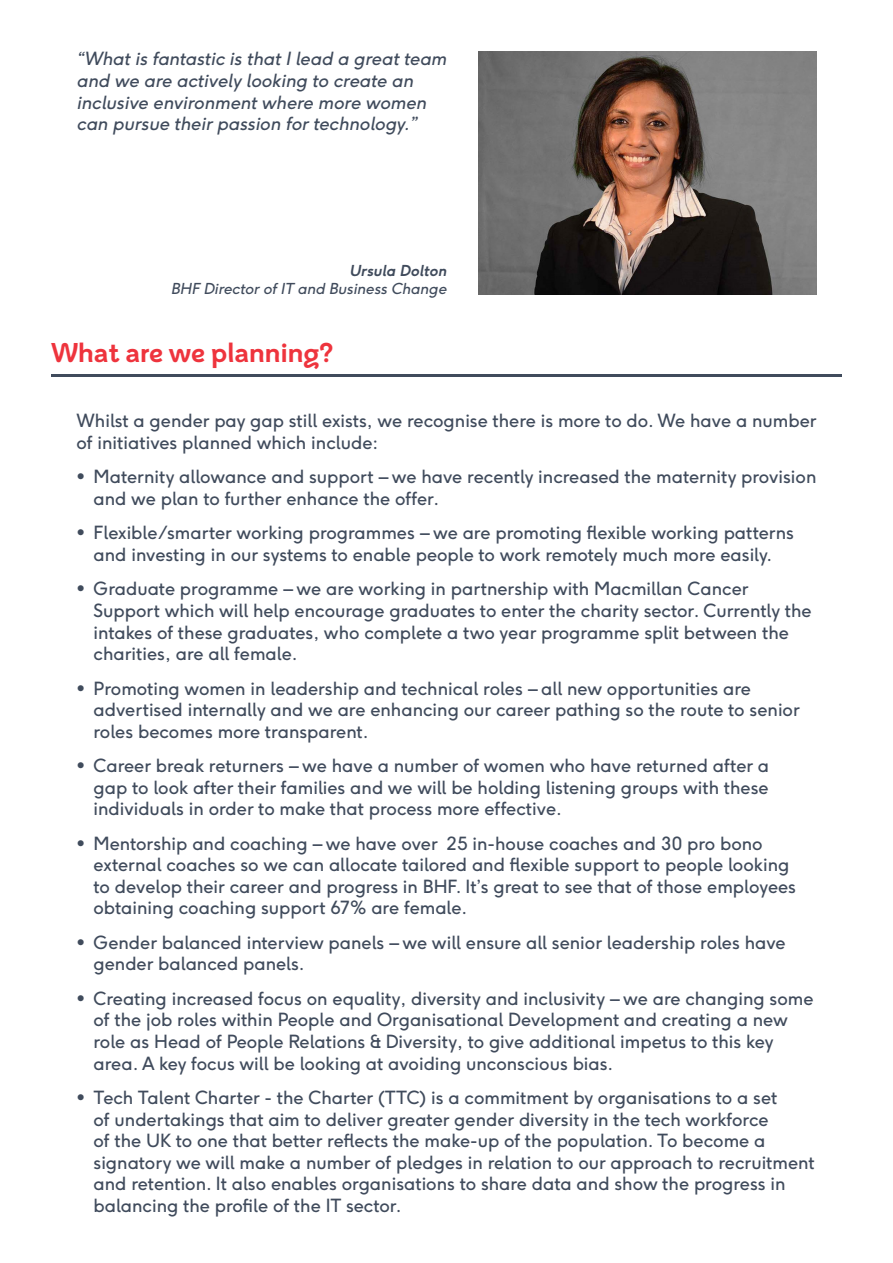
<style>
.page{position:relative;width:893px;height:1263px;background:#fff}
.page>*{position:absolute;margin:0;border:0;box-sizing:border-box;transform-origin:0 0}
.t1{font:700 27px "BHF Beats";color:#ee343d}
.t2{font:18px/21.6px "F37 Ginger";color:#404b5c}
.t3{font:italic 18px/21.6px "F37 Ginger";color:#404b5c}
.t4{font:italic 15px "F37 Ginger";color:#404b5c}
.t5{font:italic 700 15px "F37 Ginger";color:#404b5c}
</style>
<div class="page">
<hr style="left:51px;top:375px;width:791px;height:2px;background:#404b5c">
<img style="left:478px;top:51px;width:338px;height:243px">
<p class="t3" style="left:77px;top:48px;width:371px">“What is fantastic is that I lead a great team and we are actively looking to create an inclusive environment where more women can pursue their passion for technology.”</p>
<p class="t5" style="left:349px;top:261px;width:99px">Ursula Dolton</p>
<p class="t4" style="left:171px;top:279px;width:277px">BHF Director of IT and Business Change</p>
<p class="t1" style="left:51px;top:336px;width:284px">What are we planning?</p>
<p class="t2" style="left:77px;top:410px;width:742px">Whilst a gender pay gap still exists, we recognise there is more to do. We have a number of initiatives planned which include:</p>
<p class="t2" style="left:94px;top:466px;width:724px;text-indent:-17px">• Maternity allowance and support – we have recently increased the maternity provision and we plan to further enhance the offer.</p>
<p class="t2" style="left:77px;top:522px;width:719px;text-align:center">• Flexible/smarter working programmes – we are promoting flexible working patterns and investing in our systems to enable people to work remotely much more easily.</p>
<p class="t2" style="left:94px;top:578px;width:720px;text-indent:-17px">• Graduate programme – we are working in partnership with Macmillan Cancer Support which will help encourage graduates to enter the charity sector. Currently the intakes of these graduates, who complete a two year programme split between the charities, are all female.</p>
<p class="t2" style="left:94px;top:677px;width:708px;text-indent:-17px">• Promoting women in leadership and technical roles – all new opportunities are advertised internally and we are enhancing our career pathing so the route to senior roles becomes more transparent.</p>
<p class="t2" style="left:94px;top:755px;width:677px;text-align:justify;text-indent:-17px">• Career break returners – we have a number of women who have returned after a gap to look after their families and we will be holding listening groups with these individuals in order to make that process more effective.</p>
<p class="t2" style="left:94px;top:832px;width:704px;text-indent:-17px">• Mentorship and coaching – we have over 25 in-house coaches and 30 pro bono external coaches so we can allocate tailored and flexible support to people looking to develop their career and progress in BHF. It’s great to see that of those employees obtaining coaching support 67% are female.</p>
<p class="t2" style="left:94px;top:931px;width:694px;text-indent:-17px">• Gender balanced interview panels – we will ensure all senior leadership roles have gender balanced panels.</p>
<p class="t2" style="left:94px;top:987px;width:721px;text-indent:-17px">• Creating increased focus on equality, diversity and inclusivity – we are changing some of the job roles within People and Organisational Development and creating a new role as Head of People Relations &amp; Diversity, to give additional impetus to this key area. A key focus will be looking at avoiding unconscious bias.</p>
<p class="t2" style="left:94px;top:1086px;width:723px;text-indent:-17px">• Tech Talent Charter - the Charter (TTC) is a commitment by organisations to a set<br>of undertakings that aim to deliver greater gender diversity in the tech workforce<br>of the UK to one that better reflects the make-up of the population. To become a signatory we will make a number of pledges in relation to our approach to recruitment and retention. It also enables organisations to share data and show the progress in balancing the profile of the IT sector.</p>
</div>
